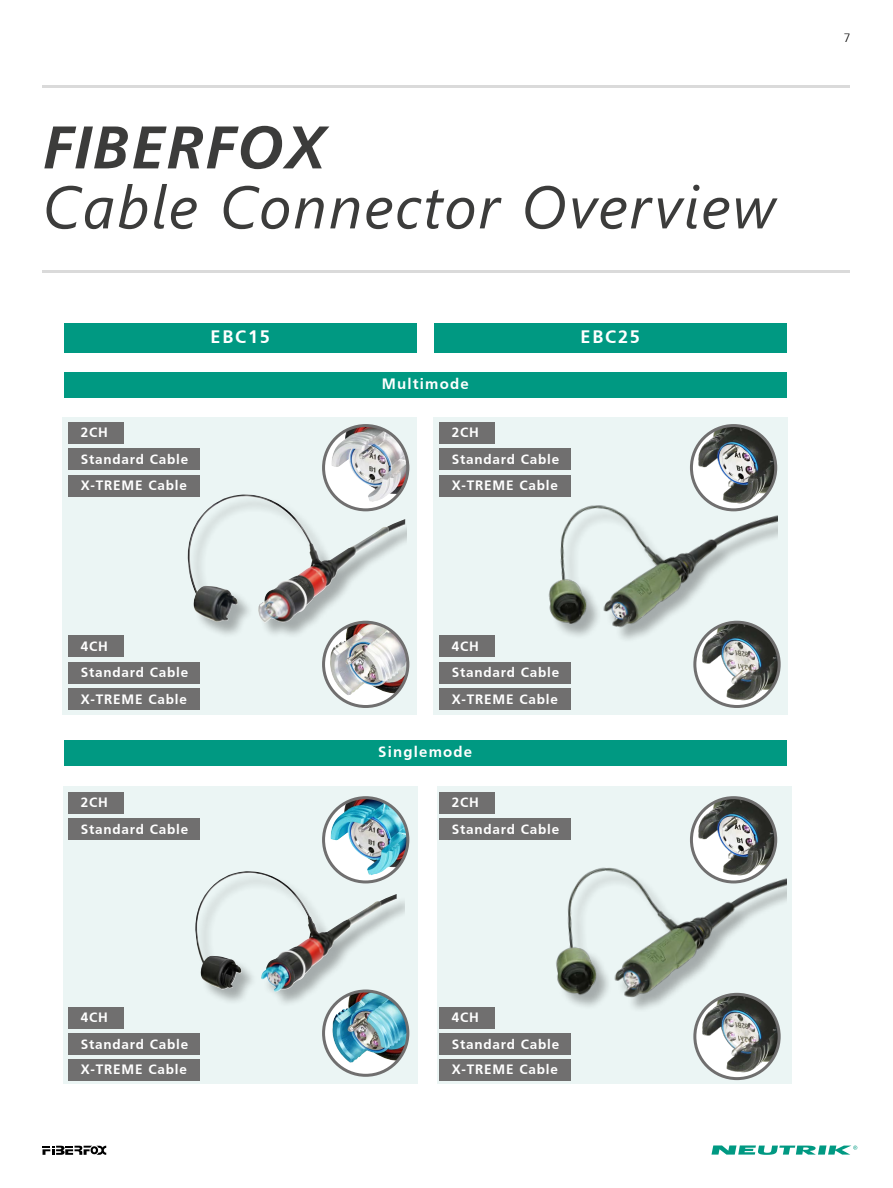
<style>
.page{position:relative;width:893px;height:1188px;background:#fff}
.page>*{position:absolute;margin:0;border:0;box-sizing:border-box;transform-origin:0 0}
.t1{font:italic 60px "Segoe UI";letter-spacing:.03em;color:#3c3c3b}
.t2{font:italic 700 60px "Frutiger";letter-spacing:.03em;color:#3c3c3b}
.t3{font:700 18px "Frutiger";letter-spacing:.1em;color:#fff}
.t4{font:700 15px "Frutiger";letter-spacing:.08em;color:#fff}
.t5{font:700 13.5px "Frutiger";letter-spacing:.06em;color:#fff}
.t6{font:300 12px "Frutiger";color:#000}
</style>
<div class="page">
<svg style="left:711px;top:1145px;width:146px;height:10px"></svg>
<svg style="left:43px;top:1146px;width:63px;height:9px"></svg>
<div style="left:63px;top:417px;width:354px;height:297px;background:#ebf5f4"></div>
<div style="left:64px;top:787px;width:354px;height:297px;background:#ebf5f4"></div>
<div style="left:434px;top:417px;width:354px;height:297px;background:#ebf5f4"></div>
<div style="left:437px;top:787px;width:354px;height:297px;background:#ebf5f4"></div>
<div style="left:64px;top:323px;width:353px;height:30px;background:#009982"></div>
<div style="left:64px;top:372px;width:723px;height:26px;background:#009982"></div>
<div style="left:64px;top:740px;width:723px;height:25px;background:#009982"></div>
<div style="left:68px;top:422px;width:55px;height:21px;background:#706f6f"></div>
<div style="left:68px;top:792px;width:55px;height:21px;background:#706f6f"></div>
<div style="left:439px;top:792px;width:55px;height:21px;background:#706f6f"></div>
<div style="left:439px;top:422px;width:55px;height:21px;background:#706f6f"></div>
<div style="left:68px;top:636px;width:55px;height:21px;background:#706f6f"></div>
<div style="left:68px;top:1007px;width:55px;height:21px;background:#706f6f"></div>
<div style="left:439px;top:1007px;width:55px;height:21px;background:#706f6f"></div>
<div style="left:439px;top:636px;width:55px;height:21px;background:#706f6f"></div>
<div style="left:68px;top:449px;width:132px;height:21px;background:#706f6f"></div>
<div style="left:68px;top:819px;width:132px;height:21px;background:#706f6f"></div>
<div style="left:439px;top:819px;width:132px;height:21px;background:#706f6f"></div>
<div style="left:439px;top:449px;width:132px;height:21px;background:#706f6f"></div>
<div style="left:68px;top:662px;width:132px;height:22px;background:#706f6f"></div>
<div style="left:68px;top:1034px;width:132px;height:21px;background:#706f6f"></div>
<div style="left:439px;top:1034px;width:132px;height:21px;background:#706f6f"></div>
<div style="left:439px;top:662px;width:132px;height:22px;background:#706f6f"></div>
<div style="left:68px;top:475px;width:132px;height:21px;background:#706f6f"></div>
<div style="left:439px;top:475px;width:132px;height:21px;background:#706f6f"></div>
<div style="left:68px;top:689px;width:132px;height:21px;background:#706f6f"></div>
<div style="left:68px;top:1059px;width:132px;height:21px;background:#706f6f"></div>
<div style="left:439px;top:689px;width:132px;height:21px;background:#706f6f"></div>
<div style="left:439px;top:1059px;width:132px;height:21px;background:#706f6f"></div>
<div style="left:434px;top:323px;width:353px;height:30px;background:#009982"></div>
<hr style="left:43px;top:85px;width:807px;height:2px;background:#dadada">
<hr style="left:43px;top:270px;width:807px;height:3px;background:#dadada">
<div style="left:196px;top:872px;width:208px;height:137px;background:#000;opacity:.3"></div>
<img style="left:195px;top:871px;width:133px;height:121px">
<img style="left:537px;top:495px;width:240px;height:155px">
<div style="left:188px;top:496px;width:218px;height:143px;background:#000;opacity:.3"></div>
<img style="left:187px;top:494px;width:125px;height:129px">
<img style="left:556px;top:847px;width:231px;height:175px">
<svg style="left:324px;top:798px;width:84px;height:84px"></svg>
<img style="left:330px;top:798px;width:78px;height:77px">
<div style="left:322px;top:796px;width:87px;height:87px;border:3px solid #706f6f;border-radius:50%"></div>
<svg style="left:324px;top:991px;width:84px;height:84px"></svg>
<img style="left:330px;top:991px;width:78px;height:72px">
<div style="left:322px;top:990px;width:87px;height:87px;border:3px solid #706f6f;border-radius:50%"></div>
<svg style="left:324px;top:426px;width:84px;height:84px"></svg>
<img style="left:331px;top:426px;width:77px;height:76px">
<div style="left:322px;top:424px;width:87px;height:87px;border:3px solid #706f6f;border-radius:50%"></div>
<svg style="left:324px;top:622px;width:84px;height:85px"></svg>
<img style="left:328px;top:622px;width:80px;height:74px">
<div style="left:322px;top:621px;width:87px;height:87px;border:3px solid #706f6f;border-radius:50%"></div>
<img style="left:691px;top:426px;width:85px;height:84px;border-radius:42px">
<div style="left:690px;top:424px;width:87px;height:87px;border:3px solid #706f6f;border-radius:50%"></div>
<img style="left:691px;top:798px;width:85px;height:84px;border-radius:42px">
<div style="left:690px;top:796px;width:87px;height:87px;border:3px solid #706f6f;border-radius:50%"></div>
<img style="left:695px;top:622px;width:84px;height:85px;border-radius:42px">
<div style="left:693px;top:621px;width:88px;height:87px;border:3px solid #706f6f;border-radius:50%"></div>
<img style="left:695px;top:994px;width:84px;height:85px;border-radius:42px">
<div style="left:693px;top:993px;width:88px;height:87px;border:3px solid #706f6f;border-radius:50%"></div>
<h1 class="t2" style="left:43px;top:112px;width:284px">FIBERFOX</h1>
<h1 class="t1" style="left:43px;top:151px;width:734px">Cable Connector Overview</h1>
<h2 class="t3" style="left:211px;top:327px;width:61px">EBC15</h2>
<p class="t5" style="left:81px;top:424px;width:29px">2CH</p>
<p class="t5" style="left:81px;top:451px;width:109px">Standard Cable</p>
<p class="t4" style="left:382px;top:375px;width:89px">Multimode</p>
<p class="t5" style="left:452px;top:424px;width:29px">2CH</p>
<p class="t5" style="left:452px;top:451px;width:109px">Standard Cable</p>
<p class="t5" style="left:81px;top:478px;width:108px">X-TREME Cable</p>
<p class="t5" style="left:452px;top:478px;width:108px">X-TREME Cable</p>
<h2 class="t3" style="left:581px;top:327px;width:61px">EBC25</h2>
<p class="t5" style="left:81px;top:638px;width:29px">4CH</p>
<p class="t5" style="left:452px;top:638px;width:29px">4CH</p>
<p class="t5" style="left:81px;top:665px;width:109px">Standard Cable</p>
<p class="t5" style="left:452px;top:665px;width:109px">Standard Cable</p>
<p class="t5" style="left:81px;top:691px;width:108px">X-TREME Cable</p>
<p class="t5" style="left:452px;top:691px;width:108px">X-TREME Cable</p>
<p class="t4" style="left:378px;top:743px;width:96px">Singlemode</p>
<p class="t5" style="left:81px;top:794px;width:29px">2CH</p>
<p class="t5" style="left:452px;top:794px;width:29px">2CH</p>
<p class="t5" style="left:81px;top:821px;width:109px">Standard Cable</p>
<p class="t5" style="left:452px;top:821px;width:109px">Standard Cable</p>
<p class="t6" style="left:844px;top:31px;width:8px">7</p>
<p class="t5" style="left:81px;top:1009px;width:29px">4CH</p>
<p class="t5" style="left:452px;top:1009px;width:29px">4CH</p>
<p class="t5" style="left:81px;top:1036px;width:109px">Standard Cable</p>
<p class="t5" style="left:452px;top:1036px;width:109px">Standard Cable</p>
<p class="t5" style="left:81px;top:1062px;width:108px">X-TREME Cable</p>
<p class="t5" style="left:452px;top:1062px;width:108px">X-TREME Cable</p>
</div>
